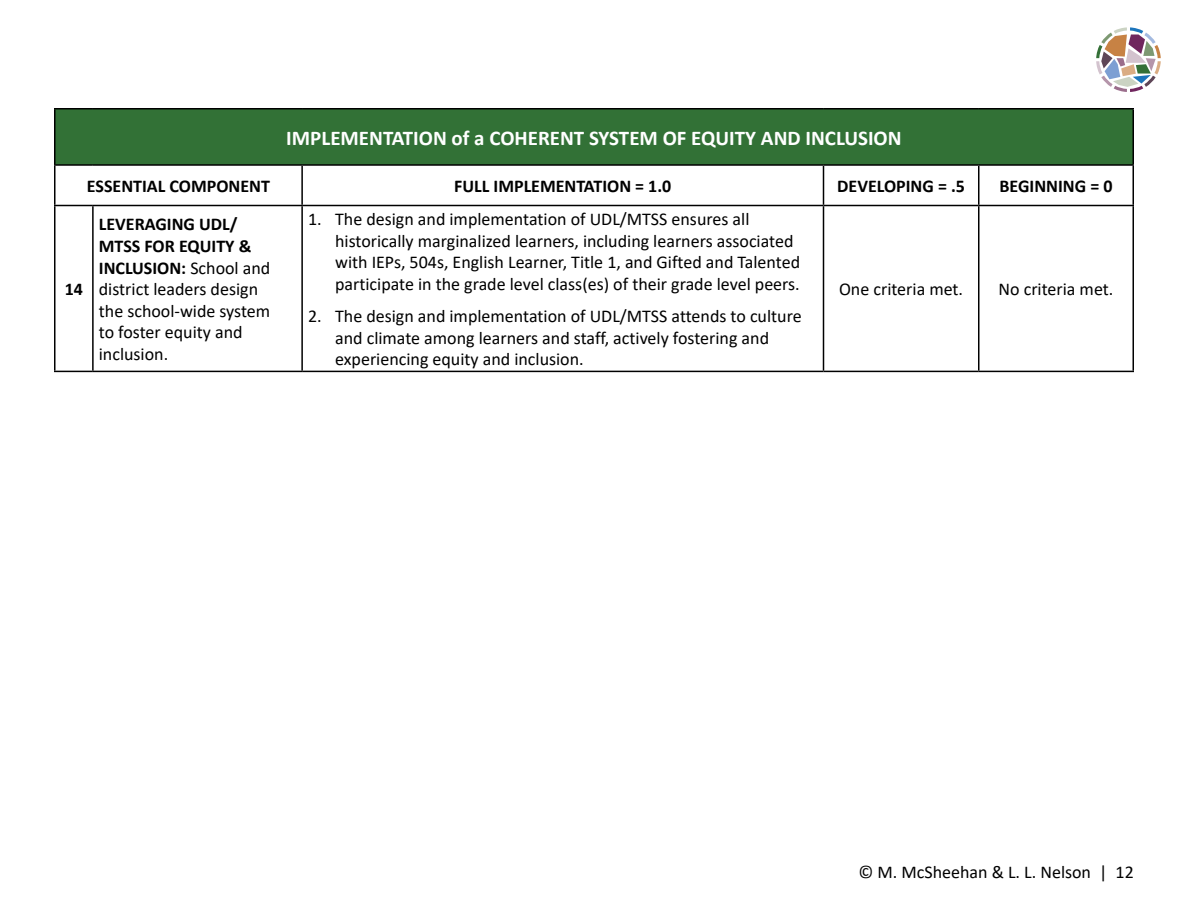
<style>
.page{position:relative;width:1188px;height:918px;background:#fff}
.page>*{position:absolute;margin:0;border:0;box-sizing:border-box;transform-origin:0 0}
.Table__First_Header_Row{font:700 21px "Calibri";color:#fff}
.t1{font:18px/21.6px "Calibri";color:#000}
.Table__Second_Header_Row{font:700 18px "Calibri";color:#000}
.s1{font-weight:700}
</style>
<div class="page">
<svg style="left:1096px;top:27px;width:65px;height:65px"></svg>
<div style="left:55px;top:109px;width:1078px;height:56px;background:#327136"></div>
<hr style="left:54px;top:108px;width:39px;height:2px;background:#000">
<hr style="left:54px;top:110px;width:2px;height:54px;background:#000">
<hr style="left:93px;top:108px;width:209px;height:2px;background:#000">
<hr style="left:302px;top:108px;width:521px;height:2px;background:#000">
<hr style="left:824px;top:108px;width:155px;height:2px;background:#000">
<hr style="left:979px;top:108px;width:155px;height:2px;background:#000">
<hr style="left:1132px;top:110px;width:2px;height:54px;background:#000">
<hr style="left:54px;top:164px;width:39px;height:2px;background:#000">
<hr style="left:54px;top:166px;width:2px;height:39px;background:#000">
<hr style="left:93px;top:164px;width:209px;height:2px;background:#000">
<hr style="left:302px;top:164px;width:521px;height:2px;background:#000">
<hr style="left:301px;top:166px;width:2px;height:39px;background:#000">
<hr style="left:824px;top:164px;width:155px;height:2px;background:#000">
<hr style="left:823px;top:166px;width:1px;height:39px;background:#000">
<hr style="left:979px;top:164px;width:155px;height:2px;background:#000">
<hr style="left:978px;top:166px;width:2px;height:39px;background:#000">
<hr style="left:1132px;top:166px;width:2px;height:39px;background:#000">
<hr style="left:54px;top:205px;width:39px;height:1px;background:#000">
<hr style="left:54px;top:206px;width:2px;height:165px;background:#000">
<hr style="left:93px;top:205px;width:209px;height:1px;background:#000">
<hr style="left:92px;top:206px;width:2px;height:165px;background:#000">
<hr style="left:302px;top:205px;width:521px;height:1px;background:#000">
<hr style="left:301px;top:206px;width:2px;height:165px;background:#000">
<hr style="left:824px;top:205px;width:155px;height:1px;background:#000">
<hr style="left:823px;top:206px;width:1px;height:165px;background:#000">
<hr style="left:979px;top:205px;width:155px;height:1px;background:#000">
<hr style="left:978px;top:206px;width:2px;height:165px;background:#000">
<hr style="left:1132px;top:206px;width:2px;height:165px;background:#000">
<hr style="left:54px;top:371px;width:39px;height:1px;background:#000">
<hr style="left:93px;top:371px;width:209px;height:1px;background:#000">
<hr style="left:302px;top:371px;width:521px;height:1px;background:#000">
<hr style="left:824px;top:371px;width:155px;height:1px;background:#000">
<hr style="left:979px;top:371px;width:155px;height:1px;background:#000">
<p class="Table__First_Header_Row" style="left:286px;top:123px;width:617px">IMPLEMENTATION of a COHERENT SYSTEM OF EQUITY AND INCLUSION</p>
<p class="Table__Second_Header_Row" style="left:87px;top:173px;width:185px">ESSENTIAL COMPONENT</p>
<p class="Table__Second_Header_Row" style="left:454px;top:173px;width:219px">FULL IMPLEMENTATION = 1.0</p>
<p class="Table__Second_Header_Row" style="left:837px;top:173px;width:129px">DEVELOPING = .5</p>
<p class="Table__Second_Header_Row" style="left:1000px;top:173px;width:114px">BEGINNING = 0</p>
<p class="Table__Second_Header_Row" style="left:65px;top:276px;width:20px">14</p>
<p class="t1" style="left:99px;top:213px;width:173px"><span class="s1">LEVERAGING UDL/<br>MTSS FOR EQUITY &amp;<br>INCLUSION:</span> School and district leaders design the school-wide system to foster equity and inclusion.</p>
<p class="t1" style="left:335px;top:208px;width:467px;text-indent:-27px">1. The design and implementation of UDL/MTSS ensures all historically marginalized learners, including learners associated with IEPs, 504s, English Learner, Title 1, and Gifted and Talented participate in the grade level class(es) of their grade level peers.</p>
<p class="t1" style="left:335px;top:305px;width:468px;text-indent:-27px">2. The design and implementation of UDL/MTSS attends to culture and climate among learners and staff, actively fostering and experiencing equity and inclusion.</p>
<p class="t1" style="left:839px;top:278px;width:126px">One criteria met.</p>
<p class="t1" style="left:999px;top:278px;width:116px">No criteria met.</p>
<p class="t1" style="left:858px;top:860px;width:277px">© M. McSheehan &amp; L. L. Nelson | 12</p>
</div>
